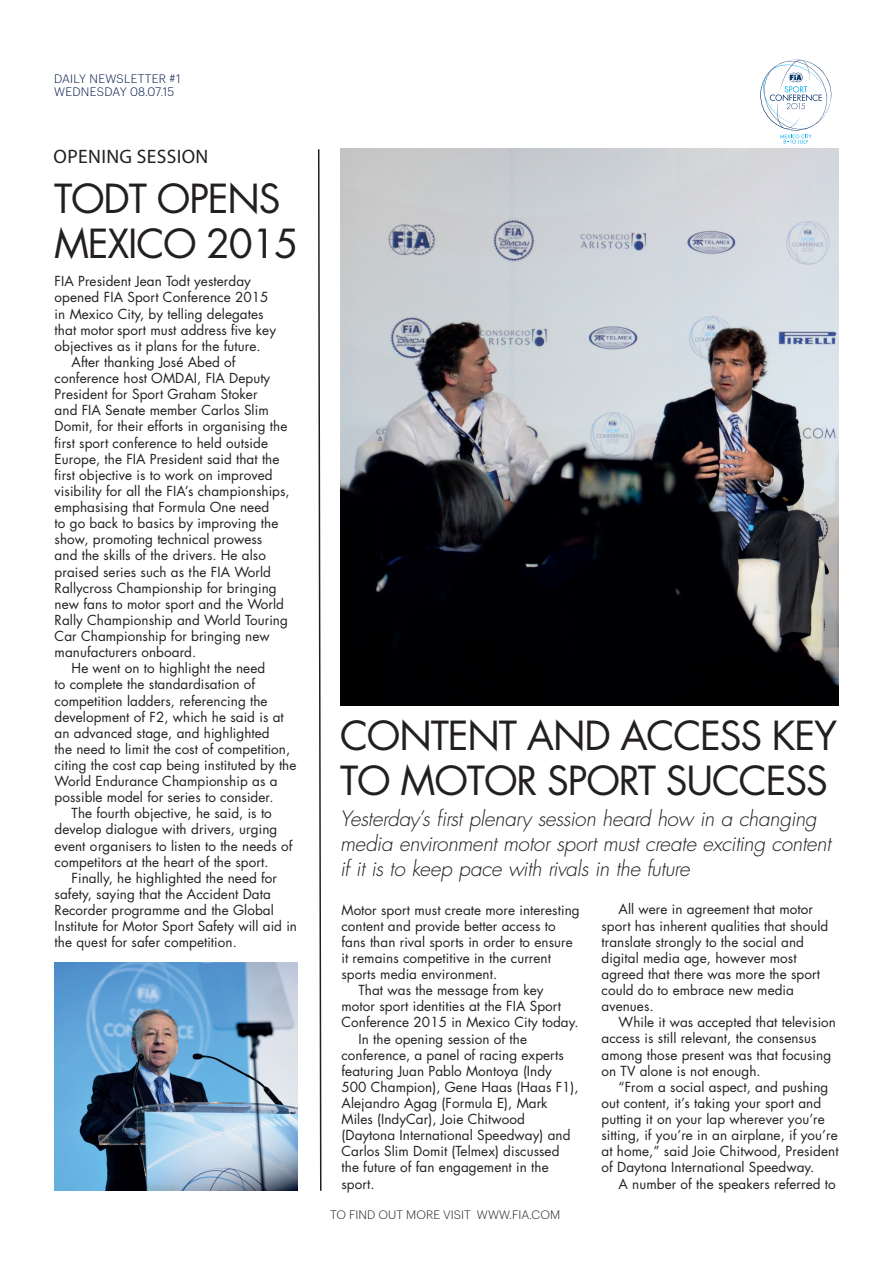
<style>
.page{position:relative;width:893px;height:1263px;background:#fff}
.page>*{position:absolute;margin:0;border:0;box-sizing:border-box;transform-origin:0 0}
.t1{font:39px/45px "Futura Std";letter-spacing:-.03em;color:#231f20}
.t2{font:italic 300 20.7px/25px "Futura Std";letter-spacing:-.015em;color:#231f20}
.t3{font:19.5px "Myriad Pro";letter-spacing:.02em;color:#231f20}
.t4{font:13.5px/16px "Futura Std";letter-spacing:.005em;color:#231f20}
.t5{font:300 12px/13px "Graphik";letter-spacing:.025em;color:#00174a}
.t6{font:300 12px "Graphik";letter-spacing:.005em;color:#231f20}
</style>
<div class="page">
<svg style="left:760px;top:60px;width:71px;height:84px"></svg>
<img style="left:340px;top:149px;width:499px;height:557px">
<svg style="left:318px;top:149px;width:4px;height:1042px"></svg>
<img style="left:54px;top:962px;width:243px;height:229px">
<p class="t5" style="left:54px;top:71px;width:128px">DAILY NEWSLETTER #1<br>WEDNESDAY 08.07.15</p>
<h3 class="t3" style="left:54px;top:144px;width:156px">OPENING SESSION</h3>
<h1 class="t1" style="left:54px;top:176px;width:246px">TODT OPENS<br>MEXICO 2015</h1>
<p class="t4" style="left:55px;top:273px;width:198px">FIA President Jean Todt yesterday</p>
<p class="t4" style="left:55px;top:290px;width:215px">opened FIA Sport Conference 2015</p>
<p class="t4" style="left:55px;top:306px;width:210px">in Mexico City, by telling delegates</p>
<p class="t4" style="left:55px;top:322px;width:223px">that motor sport must address five key</p>
<p class="t4" style="left:55px;top:338px;width:207px">objectives as it plans for the future.</p>
<p class="t4" style="left:72px;top:354px;width:165px">After thanking José Abed of</p>
<p class="t4" style="left:55px;top:370px;width:217px">conference host OMDAI, FIA Deputy</p>
<p class="t4" style="left:55px;top:386px;width:204px">President for Sport Graham Stoker</p>
<p class="t4" style="left:55px;top:402px;width:216px">and FIA Senate member Carlos Slim</p>
<p class="t4" style="left:55px;top:419px;width:234px">Domit, for their efforts in organising the</p>
<p class="t4" style="left:55px;top:435px;width:215px">first sport conference to held outside</p>
<p class="t4" style="left:55px;top:451px;width:226px">Europe, the FIA President said that the</p>
<p class="t4" style="left:55px;top:467px;width:219px">first objective is to work on improved</p>
<p class="t4" style="left:55px;top:483px;width:237px">visibility for all the FIA’s championships,</p>
<p class="t4" style="left:55px;top:499px;width:216px">emphasising that Formula One need</p>
<p class="t4" style="left:55px;top:515px;width:225px">to go back to basics by improving the</p>
<p class="t4" style="left:55px;top:531px;width:209px">show, promoting technical prowess</p>
<p class="t4" style="left:55px;top:548px;width:213px">and the skills of the drivers. He also</p>
<p class="t4" style="left:55px;top:564px;width:218px">praised series such as the FIA World</p>
<p class="t4" style="left:55px;top:580px;width:224px">Rallycross Championship for bringing</p>
<p class="t4" style="left:55px;top:596px;width:231px">new fans to motor sport and the World</p>
<p class="t4" style="left:55px;top:612px;width:235px">Rally Championship and World Touring</p>
<p class="t4" style="left:55px;top:628px;width:217px">Car Championship for bringing new</p>
<p class="t4" style="left:55px;top:644px;width:143px">manufacturers onboard.</p>
<p class="t4" style="left:72px;top:660px;width:195px">He went on to highlight the need</p>
<p class="t4" style="left:55px;top:676px;width:202px">to complete the standardisation of</p>
<p class="t4" style="left:55px;top:693px;width:214px">competition ladders, referencing the</p>
<p class="t4" style="left:55px;top:709px;width:231px">development of F2, which he said is at</p>
<p class="t4" style="left:55px;top:725px;width:217px">an advanced stage, and highlighted</p>
<p class="t4" style="left:55px;top:741px;width:237px">the need to limit the cost of competition,</p>
<p class="t4" style="left:55px;top:757px;width:243px">citing the cost cap being instituted by the</p>
<p class="t4" style="left:55px;top:773px;width:224px">World Endurance Championship as a</p>
<p class="t4" style="left:55px;top:789px;width:220px">possible model for series to consider.</p>
<p class="t4" style="left:72px;top:805px;width:202px">The fourth objective, he said, is to</p>
<p class="t4" style="left:55px;top:822px;width:224px">develop dialogue with drivers, urging</p>
<p class="t4" style="left:55px;top:838px;width:239px">event organisers to listen to the needs of</p>
<p class="t4" style="left:55px;top:854px;width:216px">competitors at the heart of the sport.</p>
<p class="t4" style="left:72px;top:870px;width:207px">Finally, he highlighted the need for</p>
<p class="t4" style="left:55px;top:886px;width:218px">safety, saying that the Accident Data</p>
<p class="t4" style="left:55px;top:902px;width:221px">Recorder programme and the Global</p>
<p class="t4" style="left:55px;top:918px;width:244px">Institute for Motor Sport Safety will aid in</p>
<p class="t4" style="left:55px;top:934px;width:184px">the quest for safer competition.</p>
<h1 class="t1" style="left:340px;top:713px;width:499px">CONTENT AND ACCESS KEY<br>TO MOTOR SPORT SUCCESS</h1>
<h2 class="t2" style="left:340px;top:806px;width:492px">Yesterday’s first plenary session heard how in a changing media environment motor sport must create exciting content if it is to keep pace with rivals in the future</h2>
<p class="t4" style="left:341px;top:902px;width:240px">Motor sport must create more interesting</p>
<p class="t4" style="left:341px;top:918px;width:216px">content and provide better access to</p>
<p class="t4" style="left:341px;top:934px;width:233px">fans than rival sports in order to ensure</p>
<p class="t4" style="left:341px;top:950px;width:211px">it remains competitive in the current</p>
<p class="t4" style="left:341px;top:966px;width:157px">sports media environment.</p>
<p class="t4" style="left:358px;top:982px;width:187px">That was the message from key</p>
<p class="t4" style="left:341px;top:998px;width:221px">motor sport identities at the FIA Sport</p>
<p class="t4" style="left:341px;top:1014px;width:239px">Conference 2015 in Mexico City today.</p>
<p class="t4" style="left:358px;top:1031px;width:170px">In the opening session of the</p>
<p class="t4" style="left:341px;top:1047px;width:224px">conference, a panel of racing experts</p>
<p class="t4" style="left:341px;top:1063px;width:212px">featuring Juan Pablo Montoya (Indy</p>
<p class="t4" style="left:341px;top:1079px;width:239px">500 Champion), Gene Haas (Haas F1),</p>
<p class="t4" style="left:341px;top:1095px;width:208px">Alejandro Agag (Formula E), Mark</p>
<p class="t4" style="left:341px;top:1111px;width:185px">Miles (IndyCar), Joie Chitwood</p>
<p class="t4" style="left:341px;top:1127px;width:231px">(Daytona International Speedway) and</p>
<p class="t4" style="left:341px;top:1143px;width:219px">Carlos Slim Domit (Telmex) discussed</p>
<p class="t4" style="left:341px;top:1160px;width:209px">the future of fan engagement in the</p>
<p class="t4" style="left:341px;top:1176px;width:35px">sport.</p>
<p class="t6" style="left:330px;top:1206px;width:232px">TO FIND OUT MORE VISIT WWW.FIA.COM</p>
<p class="t4" style="left:601px;top:901px;width:228px;text-indent:17px">All were in agreement that motor sport has inherent qualities that should translate strongly to the social and digital media age, however most agreed that there was more the sport could do to embrace new media avenues.</p>
<p class="t4" style="left:601px;top:1014px;width:236px;text-indent:17px">While it was accepted that television access is still relevant, the consensus among those present was that focusing on TV alone is not enough.</p>
<p class="t4" style="left:601px;top:1079px;width:239px;text-indent:17px">“From a social aspect, and pushing out content, it’s taking your sport and putting it on your lap wherever you’re sitting, if you’re in an airplane, if you’re at home,” said Joie Chitwood, President of Daytona International Speedway.</p>
<p class="t4" style="left:618px;top:1176px;width:219px">A number of the speakers referred to</p>
</div>
